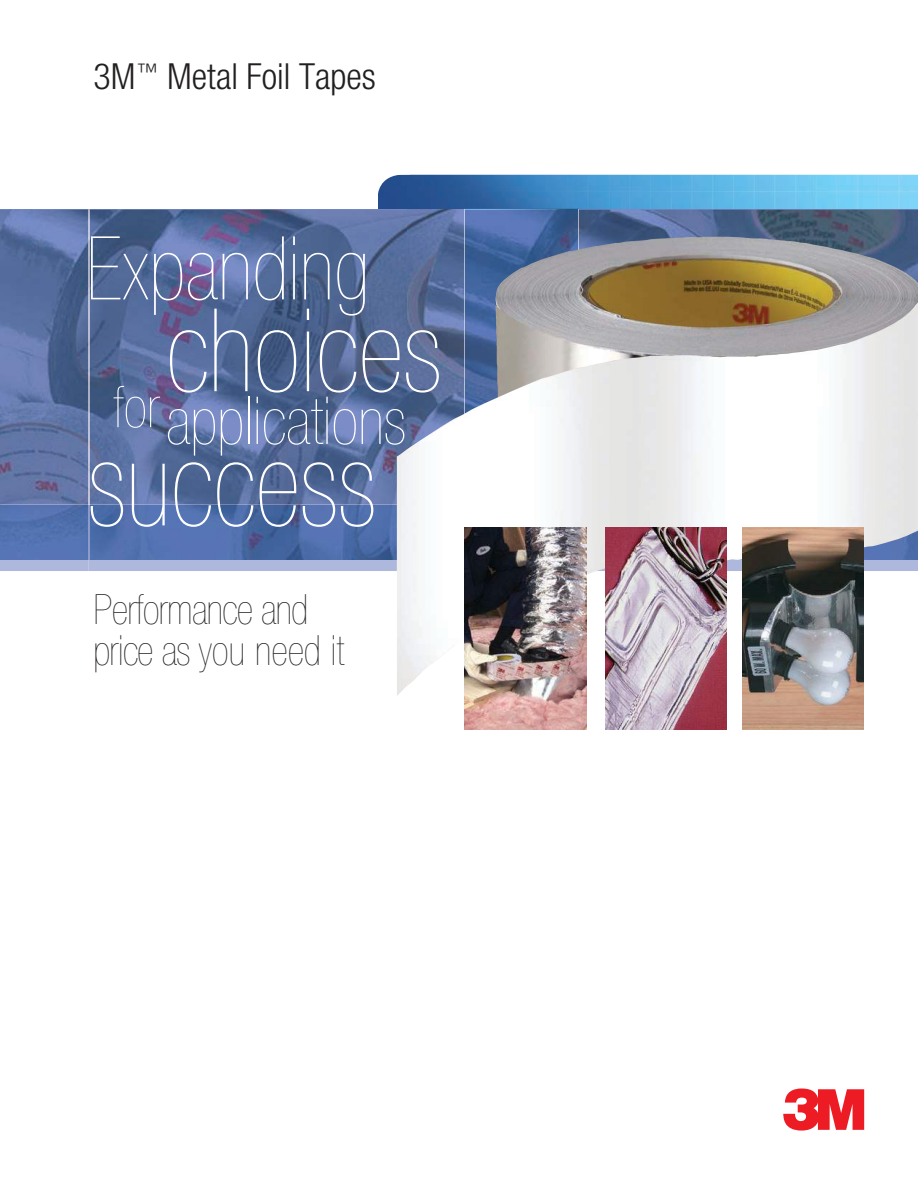
<style>
.page{position:relative;width:918px;height:1188px;background:#fff}
.page>*{position:absolute;margin:0;border:0;box-sizing:border-box;transform-origin:0 0}
.t1{font:900 condensed 119.55px "Helvetica Neue";color:#fff;scale:.96 1}
.t2{font:900 condensed 115.65px "Helvetica Neue";color:#fff}
.t3{font:900 condensed 88.2px "Helvetica Neue";color:#fff}
.t4{font:900 condensed 66.15px "Helvetica Neue";color:#fff}
.t5{font:60px "Logo 3 Mps";color:#ed1c24}
.t6{font:900 condensed 41.7px/41.7px "Helvetica Neue";letter-spacing:-.02em;color:#221f1f}
.t7{font:300 condensed 36px "Helvetica Neue";color:#221f1f}
</style>
<div class="page">
<img style="left:378px;top:175px;width:540px;height:35px">
<img style="left:0;top:210px;width:464px;height:349px">
<img style="left:579px;top:210px;width:339px;height:27px">
<img style="left:464px;top:208px;width:115px;height:94px">
<img style="left:465px;top:210px;width:114px;height:1px">
<img style="left:89px;top:210px;width:1px;height:295px">
<svg style="left:378px;top:174px;width:53px;height:23px"></svg>
<img style="left:0;top:505px;width:397px;height:1px">
<img style="left:0;top:506px;width:90px;height:53px">
<svg style="left:0;top:559px;width:397px;height:12px;background:#a6b1d8"></svg>
<img style="left:494px;top:237px;width:424px;height:65px">
<img style="left:397px;top:302px;width:521px;height:394px">
<img style="left:743px;top:528px;width:121px;height:201px">
<img style="left:605px;top:528px;width:121px;height:201px">
<img style="left:465px;top:528px;width:121px;height:201px">
<p class="t7" style="left:93px;top:63px;width:284px">3M<sup>™</sup> Metal Foil Tapes</p>
<h3 class="t3" style="left:86px;top:236px;width:286px">Expanding</h3>
<h2 class="t2" style="left:166px;top:309px;width:278px">choices</h2>
<h3 class="t4" style="left:113px;top:397px;width:295px"><sup>for</sup>applications</h3>
<h1 class="t1" style="left:88px;top:440px;width:302px">success</h1>
<p class="t6" style="left:93px;top:592px;width:252px">Performance and price as you need it</p>
<h3 class="t5" style="left:783px;top:1074px;width:96px">3</h3>
</div>
